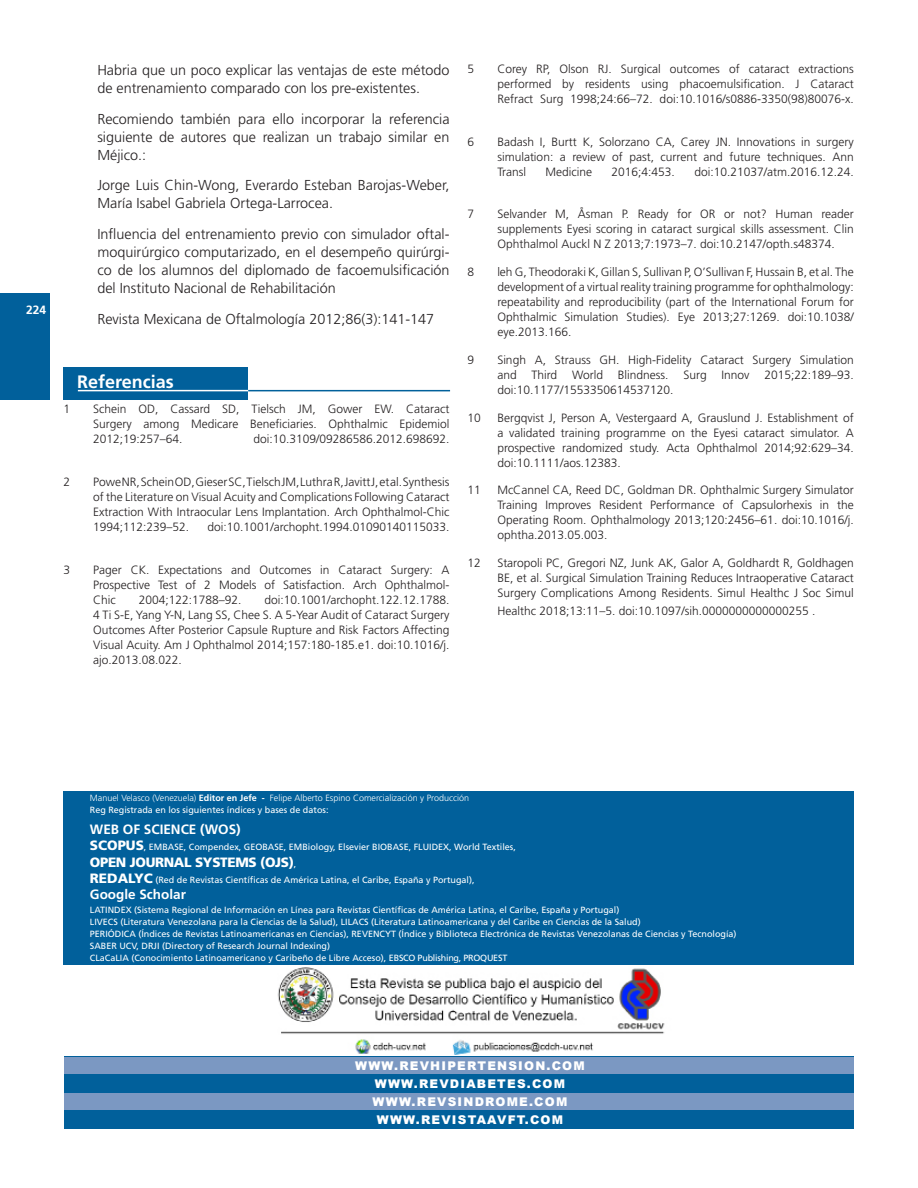
<style>
.page{position:relative;width:918px;height:1188px;background:#fff}
.page>*{position:absolute;margin:0;border:0;box-sizing:border-box;transform-origin:0 0}
.t1{font:700 18px "Frutiger";color:#fff}
.t2{font:300 14.4px/18px "Frutiger";color:#231f20}
.t3{font:700 13.5px "Frutiger";color:#fff}
.t4{font:900 13.5px "Frutiger";letter-spacing:-.025em;color:#fff}
.t5{font:300 12px/15px "Frutiger";color:#231f20;text-align:justify}
.t6{font:900 12px "Arial";letter-spacing:.1em;color:#fff}
.t7{font:700 12px "Frutiger";color:#fff}
.t8{font:9px "Frutiger";color:#fff}
.t9{font:300 9px "Frutiger";color:#fff}
.s1{font-weight:700}
.s2{font-weight:900;font-size:13.5px}
.s3{font-weight:400;font-size:9px}
</style>
<div class="page">
<div style="left:0;top:293px;width:50px;height:107px;background:#01609b"></div>
<div style="left:63px;top:367px;width:185px;height:33px;background:#01609b"></div>
<hr style="left:78px;top:390px;width:170px;height:1px;background:#fff">
<hr style="left:248px;top:390px;width:202px;height:1px;background:#01609b">
<div style="left:64px;top:1057px;width:790px;height:72px;background:#01609b"></div>
<div style="left:64px;top:1057px;width:790px;height:16px;background:#7b98c2"></div>
<div style="left:64px;top:1093px;width:790px;height:17px;background:#7b98c2"></div>
<img style="left:269px;top:964px;width:404px;height:91px">
<div style="left:64px;top:791px;width:790px;height:173px;background:#01609b"></div>
<p class="t7" style="left:26px;top:303px;width:22px">224</p>
<p class="t2" style="left:97px;top:61px;width:354px">Habria que un poco explicar las ventajas de este método de entrenamiento comparado con los pre-existentes.</p>
<p class="t2" style="left:97px;top:110px;width:354px;text-align:justify">Recomiendo también para ello incorporar la referencia siguiente de autores que realizan un trabajo similar en Méjico.:</p>
<p class="t2" style="left:97px;top:177px;width:354px">Jorge Luis Chin-Wong, Everardo Esteban Barojas-Weber,<br>María Isabel Gabriela Ortega-Larrocea.</p>
<p class="t2" style="left:97px;top:225px;width:354px;text-align:justify">Influencia del entrenamiento previo con simulador oftal&shy;moquirúrgico computarizado, en el desempeño quirúrgi&shy;co de los alumnos del diplomado de facoemulsificación del Instituto Nacional de Rehabilitación</p>
<p class="t2" style="left:97px;top:310px;width:338px">Revista Mexicana de Oftalmología 2012;86(3):141-147</p>
<p class="t1" style="left:77px;top:371px;width:98px">Referencias</p>
<p class="t5" style="left:63px;top:402px;width:8px">1</p>
<p class="t5" style="left:93px;top:402px;width:358px">Schein OD, Cassard SD, Tielsch JM, Gower EW. Cataract Surgery among Medicare Beneficiaries. Ophthalmic Epidemiol 2012;19:257–64.</p>
<p class="t5" style="left:253px;top:432px;width:198px">doi:10.3109/09286586.2012.698692.</p>
<p class="t5" style="left:63px;top:474px;width:8px">2</p>
<p class="t5" style="left:93px;top:474px;width:358px">Powe NR, Schein OD, Gieser SC, Tielsch JM, Luthra R, Javitt J, et al. Synthesis of the Literature on Visual Acuity and Complications Following Cataract Extraction With Intraocular Lens Implantation. Arch Ophthalmol-Chic 1994;112:239–52.</p>
<p class="t5" style="left:208px;top:519px;width:243px">doi:10.1001/archopht.1994.01090140115033.</p>
<p class="t5" style="left:63px;top:562px;width:8px">3</p>
<p class="t5" style="left:93px;top:562px;width:358px">Pager CK. Expectations and Outcomes in Cataract Surgery: A Prospective Test of 2 Models of Satisfaction. Arch Ophthalmol-Chic</p>
<p class="t5" style="left:93px;top:592px;width:358px;text-indent:171px">doi:10.1001/archopht.122.12.1788.<br>4 Ti S-E, Yang Y-N, Lang SS, Chee S. A 5-Year Audit of Cataract Surgery Outcomes After Posterior Capsule Rupture and Risk Factors Affecting Visual Acuity. Am J Ophthalmol 2014;157:180-185.e1. doi:10.1016/j. ajo.2013.08.022.</p>
<p class="t5" style="left:139px;top:592px;width:104px">2004;122:1788–92.</p>
<p class="t5" style="left:468px;top:61px;width:8px">5</p>
<p class="t5" style="left:497px;top:61px;width:358px">Corey RP, Olson RJ. Surgical outcomes of cataract extractions performed by residents using phacoemulsification. J Cataract Refract Surg 1998;24:66–72. doi:10.1016/s0886-3350(98)80076-x.</p>
<p class="t5" style="left:468px;top:134px;width:8px">6</p>
<p class="t5" style="left:497px;top:134px;width:358px">Badash I, Burtt K, Solorzano CA, Carey JN. Innovations in surgery simulation: a review of past, current and future techniques. Ann Transl</p>
<p class="t5" style="left:546px;top:164px;width:48px">Medicine</p>
<p class="t5" style="left:612px;top:164px;width:65px">2016;4:453.</p>
<p class="t5" style="left:694px;top:164px;width:161px">doi:10.21037/atm.2016.12.24.</p>
<p class="t5" style="left:468px;top:207px;width:8px">7</p>
<p class="t5" style="left:497px;top:207px;width:358px">Selvander M, Åsman P. Ready for OR or not? Human reader supplements Eyesi scoring in cataract surgical skills assessment. Clin Ophthalmol Auckl N Z 2013;7:1973–7. doi:10.2147/opth.s48374.</p>
<p class="t5" style="left:468px;top:265px;width:8px">8</p>
<p class="t5" style="left:497px;top:265px;width:358px">leh G, Theodoraki K, Gillan S, Sullivan P, O’Sullivan F, Hussain B, et al. The development of a virtual reality training programme for ophthalmology: repeatability and reproducibility (part of the International Forum for Ophthalmic Simulation Studies). Eye 2013;27:1269. doi:10.1038/ eye.2013.166.</p>
<p class="t5" style="left:468px;top:353px;width:8px">9</p>
<p class="t5" style="left:497px;top:353px;width:358px">Singh A, Strauss GH. High-Fidelity Cataract Surgery Simulation and Third World Blindness. Surg Innov 2015;22:189–93. doi:10.1177/1553350614537120.</p>
<p class="t5" style="left:468px;top:410px;width:15px">10</p>
<p class="t5" style="left:497px;top:410px;width:358px">Bergqvist J, Person A, Vestergaard A, Grauslund J. Establishment of a validated training programme on the Eyesi cataract simulator. A prospective randomized study. Acta Ophthalmol 2014;92:629–34. doi:10.1111/aos.12383.</p>
<p class="t5" style="left:468px;top:483px;width:15px">11</p>
<p class="t5" style="left:497px;top:483px;width:358px">McCannel CA, Reed DC, Goldman DR. Ophthalmic Surgery Simulator Training Improves Resident Performance of Capsulorhexis in the Operating Room. Ophthalmology 2013;120:2456–61. doi:10.1016/j. ophtha.2013.05.003.</p>
<p class="t5" style="left:468px;top:556px;width:15px">12</p>
<p class="t5" style="left:497px;top:556px;width:358px">Staropoli PC, Gregori NZ, Junk AK, Galor A, Goldhardt R, Goldhagen BE, et al. Surgical Simulation Training Reduces Intraoperative Cataract Surgery Complications Among Residents. Simul Healthc J Soc Simul</p>
<p class="t5" style="left:497px;top:604px;width:320px">Healthc 2018;13:11–5. doi:10.1097/sih.0000000000000255 .</p>
<p class="t9" style="left:90px;top:793px;width:381px">Manuel Velasco (Venezuela) <span class="s1">Editor en Jefe -</span> Felipe Alberto Espino Comercialización y Producción</p>
<p class="t8" style="left:90px;top:805px;width:240px">Reg Registrada en los siguientes índices y bases de datos:</p>
<p class="t3" style="left:90px;top:821px;width:152px">WEB OF SCIENCE (WOS)</p>
<p class="t8" style="left:90px;top:842px;width:427px"><span class="s2">SCOPUS</span>, EMBASE, Compendex, GEOBASE, EMBiology, Elsevier BIOBASE, FLUIDEX, World Textiles,</p>
<p class="t4" style="left:90px;top:854px;width:208px">OPEN JOURNAL SYSTEMS (OJS)<span class="s3">,</span></p>
<p class="t8" style="left:90px;top:875px;width:386px"><span class="s2">REDALYC</span> (Red de Revistas Científicas de América Latina, el Caribe, España y Portugal),</p>
<p class="t3" style="left:90px;top:886px;width:98px">Google Scholar</p>
<p class="t8" style="left:90px;top:904px;width:531px">LATINDEX (Sistema Regional de Información en Línea para Revistas Científicas de América Latina, el Caribe, España y Portugal)</p>
<p class="t8" style="left:90px;top:916px;width:552px">LIVECS (Literatura Venezolana para la Ciencias de la Salud), LILACS (Literatura Latinoamericana y del Caribe en Ciencias de la Salud)</p>
<p class="t8" style="left:90px;top:928px;width:648px">PERIÓDICA (Índices de Revistas Latinoamericanas en Ciencias), REVENCYT (Índice y Biblioteca Electrónica de Revistas Venezolanas de Ciencias y Tecnología)</p>
<p class="t8" style="left:90px;top:940px;width:242px">SABER UCV, DRJI (Directory of Research Journal Indexing)</p>
<p class="t8" style="left:90px;top:952px;width:419px">CLaCaLIA (Conocimiento Latinoamericano y Caribeño de Libre Acceso), EBSCO Publishing, PROQUEST</p>
<p class="t6" style="left:355px;top:1057px;width:231px">WWW.REVHIPERTENSION.COM</p>
<p class="t6" style="left:375px;top:1075px;width:192px">WWW.REVDIABETES.COM</p>
<p class="t6" style="left:373px;top:1093px;width:196px">WWW.REVSINDROME.COM</p>
<p class="t6" style="left:377px;top:1111px;width:188px">WWW.REVISTAAVFT.COM</p>
</div>
